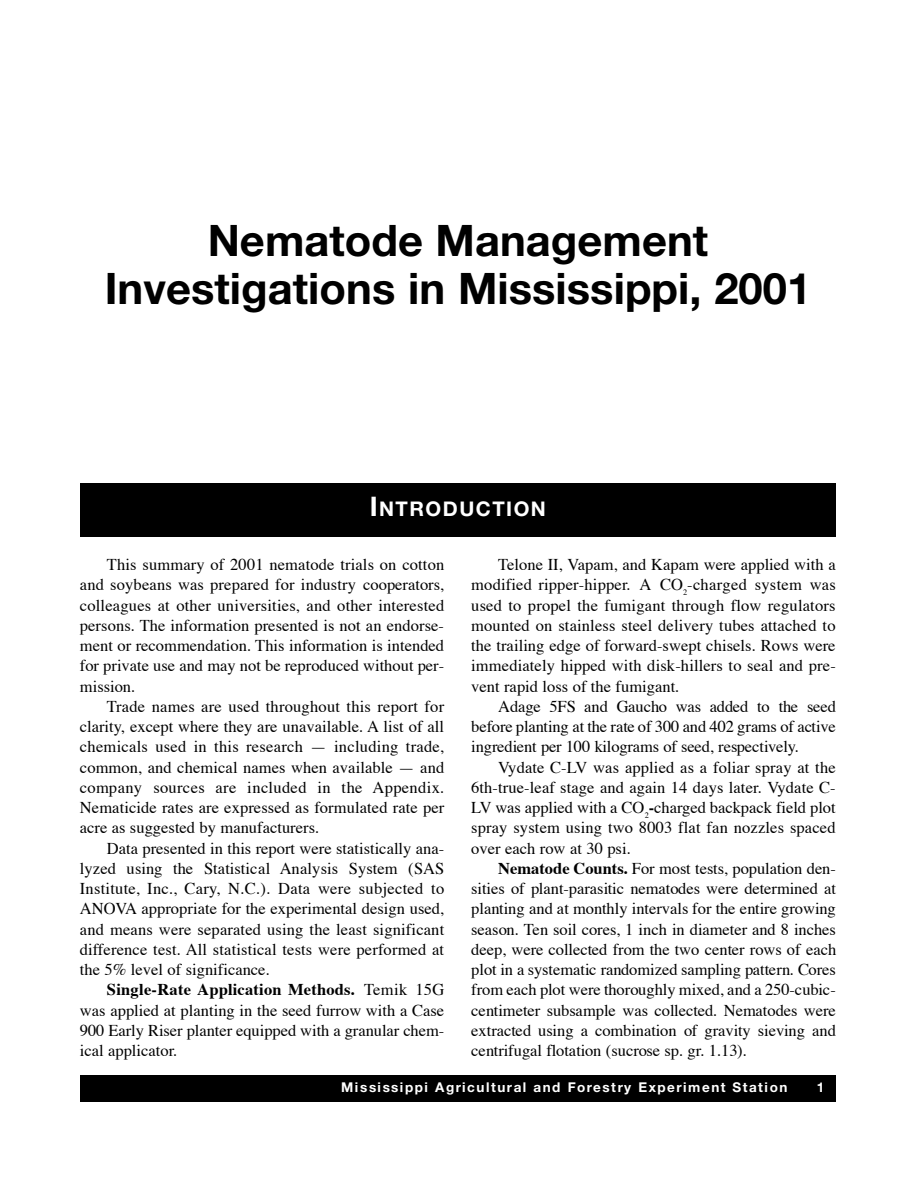
<style>
.page{position:relative;width:918px;height:1188px;background:#fff}
.page>*{position:absolute;margin:0;border:0;box-sizing:border-box;transform-origin:0 0}
.t1{font:700 43.5px/48.3px "Helvetica Neue LT Std";color:#000;text-align:center}
.t2{font:700 20.25px "Helvetica Neue LT Std";color:#fff}
.t3{font:16.5px/20.2px "Times";color:#000;text-align:justify}
.t4{font:700 13.5px "Helvetica Neue LT Std";letter-spacing:.11em;color:#fff}
.s1{font-size:27px}
.s2{font-weight:700}
</style>
<div class="page">
<div style="left:80px;top:1075px;width:756px;height:27px;background:#000"></div>
<div style="left:80px;top:483px;width:756px;height:54px;background:#000"></div>
<h1 class="t1" style="left:105px;top:222px;width:708px">Nematode Management<br>Investigations in Mississippi, 2001</h1>
<p class="t2" style="left:370px;top:502px;width:178px"><span class="s1">I</span>N T R O D U C T I O N</p>
<p class="t3" style="left:80px;top:556px;width:366px;text-indent:27px">This summary of 2001 nematode trials on cotton and soybeans was prepared for industry cooperators, colleagues at other universities, and other interested persons. The information presented is not an endorse&shy;ment or recommendation. This information is intended for private use and may not be reproduced without per&shy;mission.</p>
<p class="t3" style="left:80px;top:698px;width:366px;text-indent:27px">Trade names are used throughout this report for clarity, except where they are unavailable. A list of all chemicals used in this research — including trade, common, and chemical names when available — and company sources are included in the A p p e n d ix .<br>Nematicide rates are expressed as formulated rate per acre as suggested by manufacturers.</p>
<p class="t3" style="left:80px;top:840px;width:366px;text-indent:27px">Data presented in this report were statistically ana&shy;lyzed using the Statistical Analysis System (SAS Institute, Inc., Cary, N.C.). Data were subjected to ANOVA appropriate for the experimental design used, and means were separated using the least significant difference test. All statistical tests were performed at the 5% level of significance.</p>
<p class="t3" style="left:80px;top:981px;width:366px;text-indent:27px"><span class="s2">Single-Rate Application Methods.</span> Temik 15G was applied at planting in the seed furrow with a Case 900 Early Riser planter equipped with a granular chem&shy;ical applicator.</p>
<p class="t3" style="left:471px;top:556px;width:366px;text-indent:27px">Telone II, Vapam, and Kapam were applied with a modified ripper-hipper. A CO<sub>2</sub>-charged system was used to propel the fumigant through flow regulators mounted on stainless steel delivery tubes attached to the trailing edge of forward-swept chisels. Rows were immediately hipped with disk-hillers to seal and pre&shy;vent rapid loss of the fumigant.</p>
<p class="t3" style="left:471px;top:698px;width:366px;text-indent:27px">Adage 5FS and Gaucho was added to the seed before planting at the rate of 300 and 402 grams of active ingredient per 100 kilograms of seed, respectively.</p>
<p class="t3" style="left:471px;top:759px;width:366px;text-indent:27px">Vydate C-LV was applied as a foliar spray at the 6th-true-leaf stage and again 14 days later. Vydate C-LV was applied with a CO<sub>2</sub><span class="s2">-</span>charged backpack field plot spray system using two 8003 flat fan nozzles spaced over each row at 30 psi.</p>
<p class="t3" style="left:471px;top:860px;width:367px;text-indent:27px"><span class="s2">Nematode Counts.</span> For most tests, population den&shy;sities of plant-parasitic nematodes were determined at planting and at monthly intervals for the entire growing season. Ten soil cores, 1 inch in diameter and 8 inches deep, were collected from the two center rows of each plot in a systematic randomized sampling pattern. Cores from each plot were thoroughly mixed, and a 250-cubic&shy;centimeter subsample was collected. Nematodes were extracted using a combination of gravity sieving and centrifugal flotation (sucrose sp. gr. 1.13).</p>
<p class="t4" style="left:341px;top:1082px;width:448px">Mississippi Agricultural and Forestry Experiment Station</p>
<p class="t4" style="left:817px;top:1082px;width:9px">1</p>
</div>
